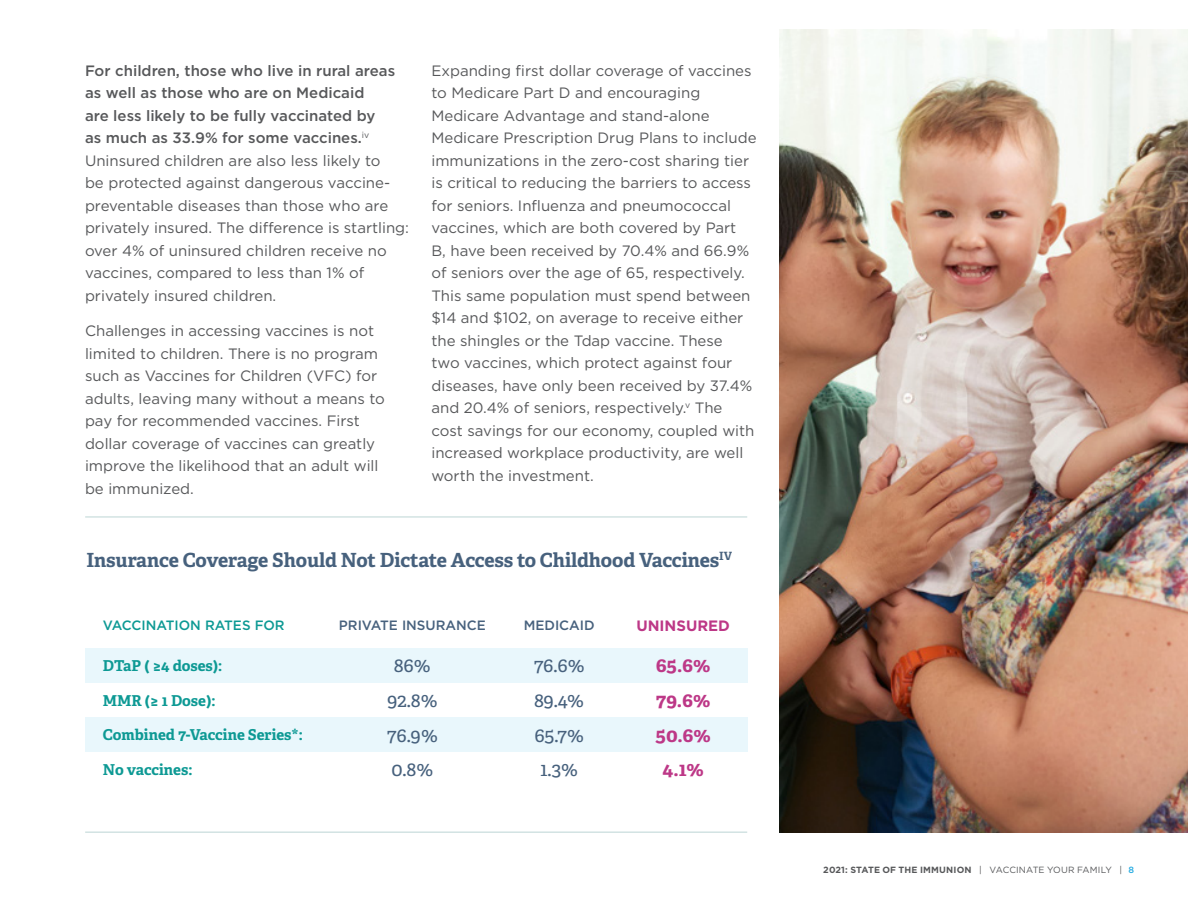
<style>
.page{position:relative;width:1188px;height:918px;background:#fff}
.page>*{position:absolute;margin:0;border:0;box-sizing:border-box;transform-origin:0 0}
.Gray_Call-Out_Header{font:700 19.5px "Adelle";letter-spacing:-.005em;color:#47617d}
.Body_Copy{font:19.5px "Adelle";letter-spacing:-.01em;color:#47617d}
.Body_Copy-2{font:700 19.5px "Adelle";color:#bd3887}
.Body_Copy-3{font:15px/22.5px "Gotham";color:#57585a}
.Body_Copy-4{font:700 15px "Adelle";color:#0d9994}
.What_Can_Congress_Do{font:700 15px "Gotham";color:#bd3887}
.What_Can_Congress_Do-2{font:500 13.5px "Gotham";color:#47617d}
.What_Can_Congress_Do-3{font:500 13.5px "Gotham";color:#0d9994}
.t1{font:700 9px "Gotham";letter-spacing:.015em;color:#57585a}
.s1{font-weight:500}
.s2{font-weight:400}
.s3{font-weight:500;color:#24aae1}
</style>
<div class="page">
<hr style="left:85px;top:516px;width:662px;height:2px;background:#d2e3e2">
<hr style="left:85px;top:831px;width:662px;height:2px;background:#d2e3e2">
<div style="left:85px;top:648px;width:662px;height:35px;background:#e9f7fc"></div>
<div style="left:85px;top:717px;width:662px;height:35px;background:#e9f7fc"></div>
<img style="left:779px;top:30px;width:409px;height:803px">
<p class="Body_Copy-3" style="left:85px;top:59px;width:326px"><span class="s1">For children, those who live in rural areas as well as those who are on Medicaid<br>are less likely to be fully vaccinated by<br>as much as 33.9% for some vaccines.</span><sup>iv </sup>Uninsured children are also less likely to<br>be protected against dangerous vaccine&shy;preventable diseases than those who are privately insured. The difference is startling: over 4% of uninsured children receive no vaccines, compared to less than 1% of privately insured children.</p>
<p class="Body_Copy-3" style="left:85px;top:319px;width:301px">Challenges in accessing vaccines is not limited to children. There is no program such as Vaccines for Children (VFC) for adults, leaving many without a means to pay for recommended vaccines. First dollar coverage of vaccines can greatly improve the likelihood that an adult will be immunized.</p>
<p class="Body_Copy-3" style="left:431px;top:59px;width:327px">Expanding first dollar coverage of vaccines to Medicare Part D and encouraging Medicare Advantage and stand-alone Medicare Prescription Drug Plans to include immunizations in the zero-cost sharing tier is critical to reducing the barriers to access for seniors. Influenza and pneumococcal vaccines, which are both covered by Part<br>B, have been received by 70.4% and 66.9% of seniors over the age of 65, respectively.<br>This same population must spend between $14 and $102, on average to receive either the shingles or the Tdap vaccine. These<br>two vaccines, which protect against four diseases, have only been received by 37.4% and 20.4% of seniors, respectively.<sup>v</sup> The cost savings for our economy, coupled with increased workplace productivity, are well worth the investment.</p>
<p class="Gray_Call-Out_Header" style="left:86px;top:547px;width:647px">Insurance Coverage Should Not Dictate Access to Childhood Vaccines<sup>IV</sup></p>
<p class="What_Can_Congress_Do-3" style="left:103px;top:616px;width:183px">VACCINATION RATES FOR</p>
<p class="What_Can_Congress_Do-2" style="left:339px;top:616px;width:149px">PRIVATE INSURANCE</p>
<p class="What_Can_Congress_Do-2" style="left:524px;top:616px;width:73px">MEDICAID</p>
<p class="What_Can_Congress_Do" style="left:636px;top:615px;width:95px">UNINSURED</p>
<p class="Body_Copy-4" style="left:103px;top:656px;width:121px">DTaP ( ≥4 doses):</p>
<p class="Body_Copy" style="left:394px;top:654px;width:39px">86%</p>
<p class="Body_Copy" style="left:534px;top:654px;width:52px">76.6%</p>
<p class="Body_Copy-2" style="left:656px;top:653px;width:56px">65.6%</p>
<p class="Body_Copy-4" style="left:103px;top:691px;width:114px">MMR (≥ 1 Dose):</p>
<p class="Body_Copy" style="left:387px;top:688px;width:52px">92.8%</p>
<p class="Body_Copy" style="left:534px;top:688px;width:52px">89.4%</p>
<p class="Body_Copy-2" style="left:656px;top:688px;width:56px">79.6%</p>
<p class="Body_Copy-4" style="left:103px;top:725px;width:201px">Combined 7-Vaccine Series*:</p>
<p class="Body_Copy" style="left:387px;top:723px;width:52px">76.9%</p>
<p class="Body_Copy" style="left:534px;top:723px;width:51px">65.7%</p>
<p class="Body_Copy-2" style="left:656px;top:722px;width:57px">50.6%</p>
<p class="Body_Copy-4" style="left:103px;top:760px;width:91px">No vaccines:</p>
<p class="Body_Copy" style="left:392px;top:757px;width:43px">0.8%</p>
<p class="Body_Copy" style="left:540px;top:757px;width:39px">1.3%</p>
<p class="Body_Copy-2" style="left:663px;top:757px;width:43px">4.1%</p>
<p class="t1" style="left:823px;top:864px;width:312px">2021: STATE OF THE IMMUNION <span class="s2">| VACCINATE YOUR FAMILY |</span> <span class="s3">8</span></p>
</div>
